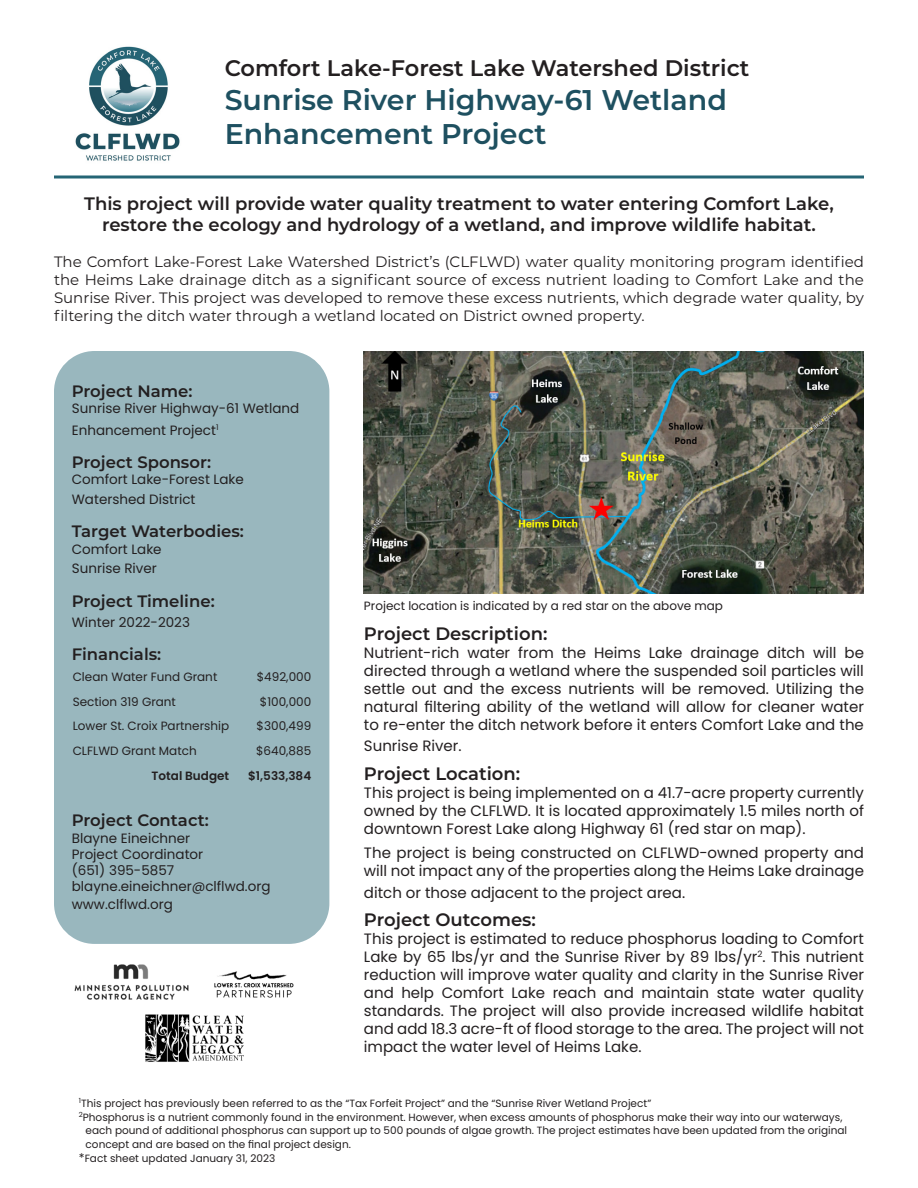
<style>
.page{position:relative;width:918px;height:1188px;background:#fff}
.page>*{position:absolute;margin:0;border:0;box-sizing:border-box;transform-origin:0 0}
.t1{font:600 28.5px "Montserrat";color:#1e5060}
.t2{font:600 22.5px "Montserrat";color:#231f20}
.t3{font:600 18px "Montserrat";color:#231f20}
.t4{font:600 16.5px "Montserrat";color:#231f20}
.t5{font:15px/18px "Poppins";color:#231f20;text-align:justify}
.t6{font:15px/18px "Montserrat";color:#231f20;text-align:justify}
.t7{font:13.5px/21.6px "Poppins";color:#231f20}
.t8{font:12px "Poppins";color:#231f20}
.t9{font:600 12px "Poppins";color:#231f20}
.t10{font:10.5px/12.6px "Poppins";color:#231f20}
.s1{font-size:12px}
</style>
<div class="page">
<img style="left:75px;top:46px;width:105px;height:115px">
<hr style="left:54px;top:176px;width:810px;height:2px;background:#256575">
<div style="left:54px;top:351px;width:275px;height:593px;background:#99b7be;border-radius:40px"></div>
<img style="left:364px;top:351px;width:500px;height:243px">
<img style="left:214px;top:971px;width:80px;height:27px">
<img style="left:74px;top:964px;width:115px;height:36px">
<img style="left:145px;top:1014px;width:99px;height:48px">
<p class="t2" style="left:225px;top:52px;width:526px">Comfort Lake-Forest Lake Watershed District</p>
<p class="t1" style="left:225px;top:80px;width:504px">Sunrise River Highway-61 Wetland</p>
<p class="t1" style="left:225px;top:114px;width:323px">Enhancement Project</p>
<p class="t3" style="left:84px;top:191px;width:751px">This project will provide water quality treatment to water entering Comfort Lake,</p>
<p class="t3" style="left:102px;top:212px;width:715px">restore the ecology and hydrology of a wetland, and improve wildlife habitat.</p>
<p class="t6" style="left:54px;top:252px;width:812px">The Comfort Lake-Forest Lake Watershed District’s (CLFLWD) water quality monitoring program identified the Heims Lake drainage ditch as a significant source of excess nutrient loading to Comfort Lake and the Sunrise River. This project was developed to remove these excess nutrients, which degrade water quality, by filtering the ditch water through a wetland located on District owned property.</p>
<p class="t4" style="left:72px;top:379px;width:122px">Project Name:</p>
<p class="t7" style="left:72px;top:398px;width:229px">Sunrise River Highway-61 Wetland<br>Enhancement Project<sup>1</sup></p>
<p class="t4" style="left:72px;top:451px;width:141px">Project Sponsor:</p>
<p class="t7" style="left:72px;top:470px;width:174px;line-height:19.8px">Comfort Lake-Forest Lake<br>Watershed District</p>
<p class="t4" style="left:72px;top:520px;width:174px">Target Waterbodies:</p>
<p class="t7" style="left:72px;top:538px;width:91px">Comfort Lake</p>
<p class="t7" style="left:72px;top:558px;width:87px">Sunrise River</p>
<p class="t4" style="left:72px;top:589px;width:144px">Project Timeline:</p>
<p class="t7" style="left:72px;top:611px;width:120px">Winter 2022-2023</p>
<p class="t4" style="left:72px;top:642px;width:91px">Financials:</p>
<p class="t8" style="left:73px;top:670px;width:146px">Clean Water Fund Grant</p>
<p class="t8" style="left:257px;top:670px;width:56px">$492,000</p>
<p class="t8" style="left:73px;top:695px;width:105px">Section 319 Grant</p>
<p class="t8" style="left:260px;top:695px;width:53px">$100,000</p>
<p class="t8" style="left:73px;top:719px;width:158px">Lower St. Croix Partnership</p>
<p class="t8" style="left:257px;top:719px;width:56px">$300,499</p>
<p class="t8" style="left:73px;top:744px;width:126px">CLFLWD Grant Match</p>
<p class="t8" style="left:256px;top:744px;width:57px">$640,885</p>
<p class="t9" style="left:152px;top:768px;width:79px">Total Budget</p>
<p class="t9" style="left:248px;top:768px;width:65px">$1,533,384</p>
<p class="t4" style="left:72px;top:809px;width:138px">Project Contact:</p>
<p class="t7" style="left:72px;top:827px;width:120px">Blayne Eineichner</p>
<p class="t7" style="left:72px;top:843px;width:133px">Project Coordinator</p>
<p class="t7" style="left:72px;top:859px;width:104px">(651) 395-5857</p>
<p class="t7" style="left:72px;top:876px;width:200px">blayne.eineichner@clflwd.org</p>
<p class="t7" style="left:72px;top:894px;width:103px">www.clflwd.org</p>
<p class="t8" style="left:364px;top:598px;width:361px">Project location is indicated by a red star on the above map</p>
<p class="t3" style="left:364px;top:621px;width:185px">Project Description:</p>
<p class="t5" style="left:364px;top:644px;width:502px">Nutrient-rich water from the Heims Lake drainage ditch will be directed through a wetland where the suspended soil particles will settle out and the excess nutrients will be removed. Utilizing the natural filtering ability of the wetland will allow for cleaner water to re-enter the ditch network before it enters Comfort Lake and the</p>
<p class="t5" style="left:364px;top:737px;width:99px">Sunrise River.</p>
<p class="t3" style="left:364px;top:760px;width:158px">Project Location:</p>
<p class="t5" style="left:364px;top:783px;width:502px">This project is being implemented on a 41.7-acre property currently owned by the CLFLWD. It is located approximately 1.5 miles north of downtown Forest Lake along Highway 61 (red star on map).</p>
<p class="t5" style="left:364px;top:844px;width:502px">The project is being constructed on CLFLWD-owned property and will not impact any of the properties along the Heims Lake drainage</p>
<p class="t5" style="left:364px;top:884px;width:323px">ditch or those adjacent to the project area.</p>
<p class="t3" style="left:364px;top:907px;width:174px">Project Outcomes:</p>
<p class="t5" style="left:364px;top:930px;width:502px">This project is estimated to reduce phosphorus loading to Comfort Lake by 65 lbs/yr and the Sunrise River by 89 lbs/yr<sup>2</sup>. This nutrient reduction will improve water quality and clarity in the Sunrise River and help Comfort Lake reach and maintain state water quality standards. The project will also provide increased wildlife habitat and add 18.3 acre-ft of flood storage to the area. The project will not impact the water level of Heims Lake.</p>
<p class="t10" style="left:79px;top:1097px;width:574px"><sup>1</sup>This project has previously been referred to as the “Tax Forfeit Project” and the “Sunrise River Wetland Project”</p>
<p class="t10" style="left:86px;top:1111px;width:763px;text-indent:-7px"><sup>2</sup>Phosphorus is a nutrient commonly found in the environment. However, when excess amounts of phosphorus make their way into our waterways, each pound of additional phosphorus can support up to 500 pounds of algae growth. The project estimates have been updated from the original</p>
<p class="t10" style="left:86px;top:1138px;width:267px">concept and are based on the final project design.</p>
<p class="t10" style="left:79px;top:1152px;width:198px"><span class="s1">*</span>Fact sheet updated January 31, 2023</p>
</div>
